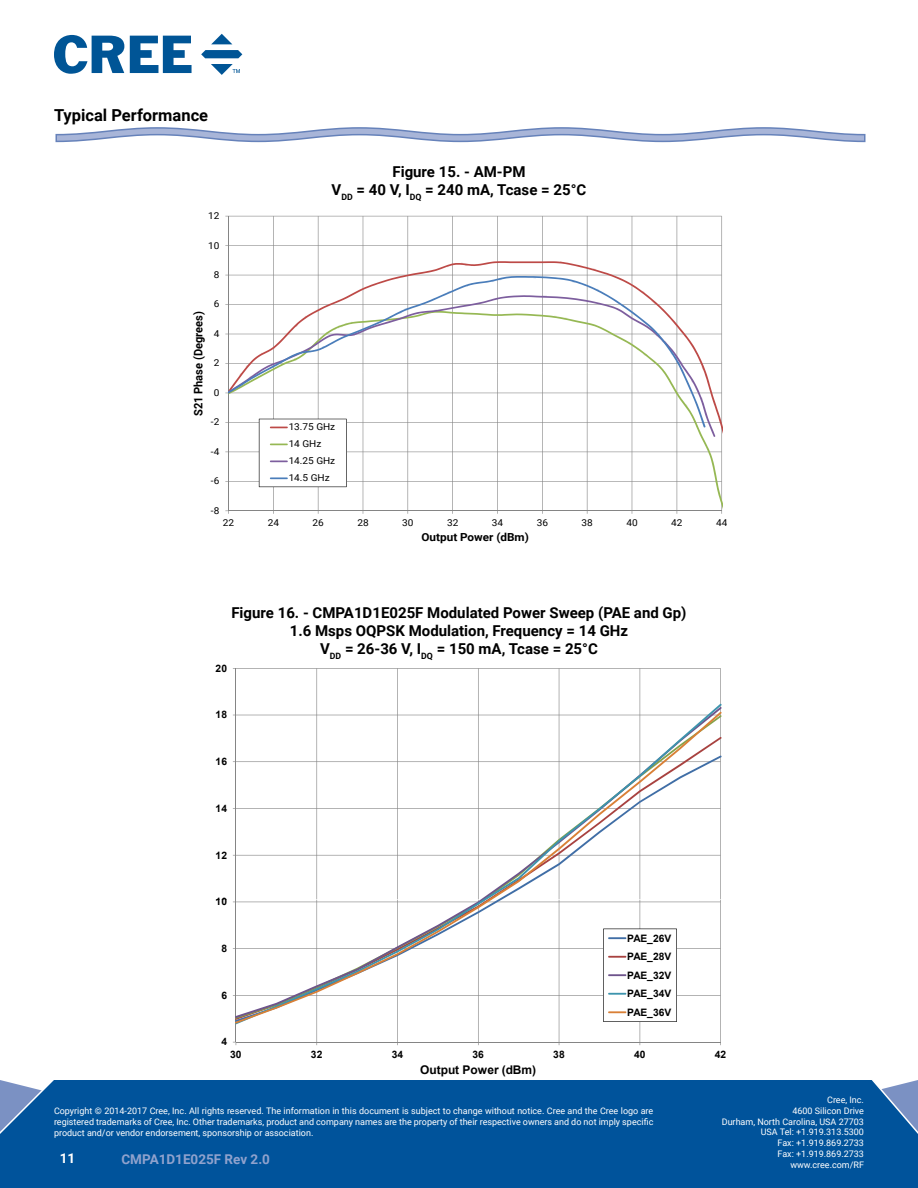
<style>
.page{position:relative;width:918px;height:1188px;background:#fff}
.page>*{position:absolute;margin:0;border:0;box-sizing:border-box;transform-origin:0 0}
.t1{font:700 16.5px "Roboto";color:#000}
.t2{font:700 15px/18px "Roboto";color:#000;text-align:center}
.t3{font:700 13.5px "Roboto";color:#90a2cd}
.t4{font:700 13.5px "Roboto";color:#fff}
.t5{font:700 12px "Arial";letter-spacing:-.005em;color:#000}
.t6{font:700 11.7px "Roboto";color:#000;scale:.94 1}
.t7{font:700 11.4px/13.6px "Roboto";color:#000;text-align:center;scale:1.06 1}
.t8{font:700 11.1px "Roboto";color:#000;scale:1.06 1}
.t9{font:700 10.2px/18.6px "Arial";letter-spacing:.005em;color:#000;text-align:justify}
.t10{font:9.45px/17px "Roboto";color:#000;scale:1.06 1}
.t11{font:9px/10.8px "Roboto";color:#fff;text-align:right}
</style>
<div class="page">
<div style="left:0;top:1080px;width:918px;height:108px;background:#00539b"></div>
<svg style="left:54px;top:35px;width:70px;height:39px"></svg>
<svg style="left:130px;top:36px;width:62px;height:37px"></svg>
<svg style="left:211px;top:34px;width:21px;height:10px"></svg>
<svg style="left:201px;top:50px;width:41px;height:8px"></svg>
<svg style="left:211px;top:64px;width:29px;height:10px"></svg>
<svg style="left:55px;top:127px;width:811px;height:16px"></svg>
<hr style="left:228px;top:245px;width:494px;height:1px;background:#858585">
<hr style="left:228px;top:216px;width:494px;height:1px;background:#858585">
<hr style="left:721px;top:216px;width:1px;height:156px;background:#858585">
<hr style="left:677px;top:216px;width:1px;height:156px;background:#858585">
<hr style="left:632px;top:216px;width:1px;height:156px;background:#858585">
<hr style="left:587px;top:216px;width:1px;height:156px;background:#858585">
<hr style="left:542px;top:216px;width:1px;height:156px;background:#858585">
<hr style="left:497px;top:216px;width:1px;height:156px;background:#858585">
<hr style="left:452px;top:216px;width:1px;height:156px;background:#858585">
<hr style="left:408px;top:216px;width:1px;height:156px;background:#858585">
<hr style="left:363px;top:216px;width:1px;height:156px;background:#858585">
<hr style="left:318px;top:216px;width:1px;height:156px;background:#858585">
<hr style="left:273px;top:216px;width:1px;height:156px;background:#858585">
<hr style="left:228px;top:216px;width:1px;height:156px;background:#858585">
<svg style="left:229px;top:261px;width:493px;height:34px"></svg>
<svg style="left:229px;top:276px;width:477px;height:19px"></svg>
<svg style="left:228px;top:487px;width:495px;height:25px"></svg>
<svg style="left:225px;top:295px;width:498px;height:192px"></svg>
<svg style="left:232px;top:668px;width:490px;height:232px"></svg>
<svg style="left:232px;top:900px;width:489px;height:146px"></svg>
<h1 class="t1" style="left:54px;top:103px;width:156px">Typical Performance</h1>
<p class="t10" style="left:208px;top:207px;width:12px">12</p>
<p class="t10" style="left:208px;top:236px;width:12px">10</p>
<p class="t10" style="left:214px;top:266px;width:7px">8</p>
<p class="t6" style="left:190px;top:416px;width:113px;rotate:-90deg">S21 Phase (Degrees)</p>
<p class="t10" style="left:214px;top:295px;width:7px">6</p>
<p class="t10" style="left:214px;top:325px;width:7px">4</p>
<p class="t10" style="left:214px;top:354px;width:7px">2</p>
<p class="t10" style="left:214px;top:384px;width:7px">0</p>
<p class="t10" style="left:211px;top:413px;width:9px">-2</p>
<p class="t10" style="left:211px;top:443px;width:9px">-4</p>
<p class="t10" style="left:211px;top:472px;width:9px">-6</p>
<p class="t10" style="left:211px;top:502px;width:9px">-8</p>
<h2 class="t2" style="left:332px;top:162px;width:256px">Figure 15. - AM-PM<br>V<sub>DD</sub> = 40 V, I<sub>DQ</sub> = 240 mA, Tcase = 25°C</h2>
<p class="t7" style="left:363px;top:168px;width:205px">AM-PM<br>Vdd = 40 V, Idq = 240 mA, Tcase = 25°C</p>
<p class="t10" style="left:289px;top:418px;width:45px">13.75 GHz<br>14 GHz<br>14.25 GHz<br>14.5 GHz</p>
<p class="t10" style="left:223px;top:514px;width:12px">22</p>
<p class="t10" style="left:268px;top:514px;width:12px">24</p>
<p class="t10" style="left:313px;top:514px;width:12px">26</p>
<p class="t10" style="left:357px;top:514px;width:12px">28</p>
<p class="t10" style="left:402px;top:514px;width:12px">30</p>
<p class="t10" style="left:447px;top:514px;width:12px">32</p>
<p class="t10" style="left:492px;top:514px;width:12px">34</p>
<p class="t10" style="left:537px;top:514px;width:12px">36</p>
<p class="t10" style="left:582px;top:514px;width:12px">38</p>
<p class="t10" style="left:626px;top:514px;width:12px">40</p>
<p class="t10" style="left:671px;top:514px;width:12px">42</p>
<p class="t10" style="left:716px;top:514px;width:12px">44</p>
<p class="t8" style="left:421px;top:529px;width:103px">Output Power (dBm)</p>
<h2 class="t2" style="left:231px;top:603px;width:457px">Figure 16. - CMPA1D1E025F Modulated Power Sweep (PAE and Gp)<br>1.6 Msps OQPSK Modulation, Frequency = 14 GHz<br>V<sub>DD</sub> = 26-36 V, I<sub>DQ</sub> = 150 mA, Tcase = 25°C</h2>
<p class="t9" style="left:216px;top:659px;width:13px">20</p>
<p class="t9" style="left:216px;top:706px;width:13px">18</p>
<p class="t9" style="left:216px;top:753px;width:13px">16</p>
<p class="t9" style="left:216px;top:799px;width:13px">14</p>
<p class="t9" style="left:216px;top:846px;width:13px">12</p>
<p class="t9" style="left:216px;top:893px;width:13px">10</p>
<p class="t9" style="left:221px;top:939px;width:7px">8</p>
<p class="t9" style="left:221px;top:986px;width:7px">6</p>
<p class="t9" style="left:221px;top:1033px;width:7px">4</p>
<p class="t9" style="left:627px;top:929px;width:46px">PAE_26V PAE_28V PAE_32V PAE_34V PAE_36V</p>
<p class="t9" style="left:230px;top:1045px;width:13px">30</p>
<p class="t9" style="left:311px;top:1045px;width:13px">32</p>
<p class="t9" style="left:392px;top:1045px;width:13px">34</p>
<p class="t9" style="left:473px;top:1045px;width:13px">36</p>
<p class="t9" style="left:553px;top:1045px;width:13px">38</p>
<p class="t9" style="left:634px;top:1045px;width:13px">40</p>
<p class="t9" style="left:715px;top:1045px;width:13px">42</p>
<h3 class="t5" style="left:420px;top:1062px;width:118px">Output Power (dBm)</h3>
<p class="t11" style="left:54px;top:1105px;width:601px;text-align:justify">Copyright © 2014-2017 Cree, Inc. All rights reserved. The information in this document is subject to change without notice. Cree and the Cree logo are registered trademarks of Cree, Inc. Other trademarks, product and company names are the property of their respective owners and do not imply specific product and/or vendor endorsement, sponsorship or association.</p>
<h3 class="t4" style="left:60px;top:1148px;width:17px">11</h3>
<h3 class="t3" style="left:122px;top:1150px;width:150px">CMPA1D1E025F Rev 2.0</h3>
<p class="t11" style="left:722px;top:1094px;width:144px">Cree, Inc.<br>4600 Silicon Drive<br>Durham, North Carolina, USA 27703<br>USA Tel: +1.919.313.5300<br>Fax: +1.919.869.2733<br>Fax: +1.919.869.2733 www.cree.com/RF</p>
</div>
